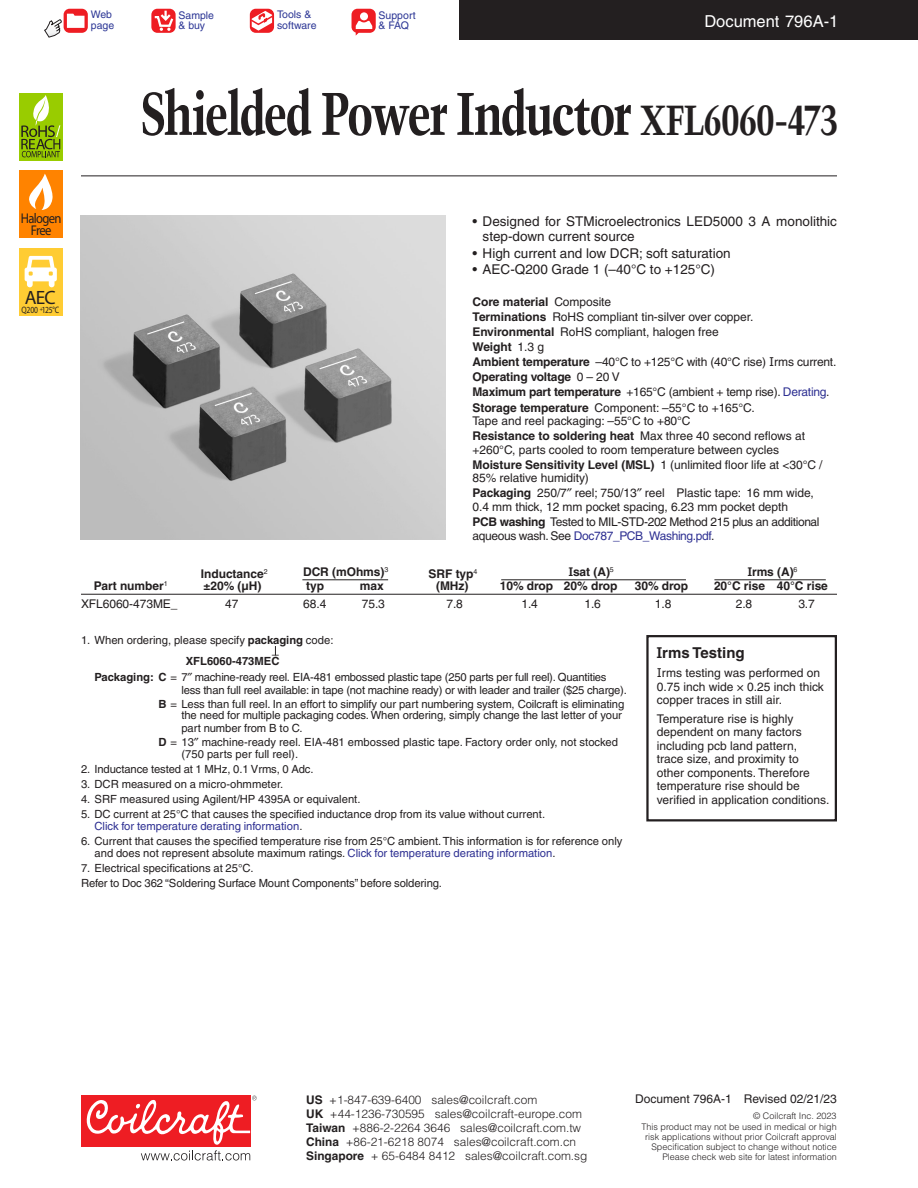
<style>
.page{position:relative;width:918px;height:1188px;background:#fff}
.page>*{position:absolute;margin:0;border:0;box-sizing:border-box;transform-origin:0 0}
.Headline{font:700 condensed 60px "Trump Mediaeval";letter-spacing:-.045em;color:#231f20}
.t1{font:19.35px "Myriad Pro";color:#231f20}
.Document_number{font:16.5px "Helvetica";color:#fff}
.Irms_Note{font:700 15px "Helvetica";color:#231f20}
.t2{font:14.1px/11.7px "Myriad Pro";letter-spacing:-.055em;color:#231f20;text-align:center;scale:.9 1}
.t3{font:13.5px/15px "Helvetica";color:#231f20}
.Points{font:12px/13.5px "Helvetica";letter-spacing:-.005em;color:#231f20}
.Irms_Note-2{font:12px/13.5px "Helvetica";color:#231f20}
.Spec_Head{font:700 12px "Helvetica";letter-spacing:-.005em;color:#231f20}
.Points-2{font:12px/13.5px "Helvetica";letter-spacing:-.03em;color:#231f20}
.Points-3{font:700 12px "Helvetica";letter-spacing:-.005em;color:#231f20}
.Tbl_body{font:12px "Helvetica";letter-spacing:-.005em;color:#231f20}
.t4{font:300 11.85px/14.1px "Helvetica";color:#231f20}
.Notes{font:11.25px/12.3px "Helvetica";color:#231f20}
.Note_Tol_Ter_Pac{font:11.25px/12.3px "Helvetica";letter-spacing:-.01em;color:#231f20}
.Note_PartNumber{font:700 11.25px "Helvetica";color:#231f20}
.t5{font:10.5px/10.4px "Helvetica";color:#2c3695}
.t6{font:9.3px "Myriad Pro";letter-spacing:-.015em;color:#231f20;scale:.81 1}
.t7{font:300 9px/9.9px "Helvetica";color:#231f20;text-align:right}
.s1{font-size:42px}
.s2{font-size:6.6px}
.s3{font-weight:400}
.s4{font-weight:700}
.s5{font-family:"Verdana"}
.s6{color:#2e3092}
.s7{font-family:"Glypha"}
.s8{font-family:"Part Number Code"}
</style>
<div class="page">
<div style="left:459px;top:0;width:459px;height:40px;background:#231f20"></div>
<div style="left:81px;top:1096px;width:169px;height:51px;background:#ee1d23"></div>
<svg style="left:86px;top:1096px;width:171px;height:65px"></svg>
<hr style="left:81px;top:176px;width:756px;height:1px;background:#231f20">
<div style="left:151px;top:9px;width:25px;height:24px;background:#ee1d23;border-radius:6px"></div>
<svg style="left:153px;top:8px;width:22px;height:23px"></svg>
<svg style="left:352px;top:9px;width:24px;height:27px"></svg>
<div style="left:64px;top:9px;width:24px;height:24px;background:#ee1d23;border-radius:6px"></div>
<svg style="left:44px;top:14px;width:41px;height:24px"></svg>
<div style="left:250px;top:9px;width:24px;height:24px;background:#ee1d23;border-radius:6px"></div>
<svg style="left:249px;top:11px;width:25px;height:20px"></svg>
<div style="left:19px;top:248px;width:44px;height:68px;background:#fc3"></div>
<svg style="left:25px;top:256px;width:32px;height:31px"></svg>
<div style="left:19px;top:171px;width:44px;height:67px;background:#ff8300"></div>
<svg style="left:29px;top:174px;width:24px;height:36px"></svg>
<div style="left:19px;top:93px;width:44px;height:67px;background:#9c0"></div>
<svg style="left:21px;top:95px;width:39px;height:62px"></svg>
<hr style="left:81px;top:594px;width:756px;height:1px;background:#231f20">
<hr style="left:302px;top:579px;width:86px;height:1px;background:#231f20">
<hr style="left:501px;top:579px;width:185px;height:1px;background:#231f20">
<hr style="left:714px;top:579px;width:112px;height:1px;background:#231f20">
<div style="left:646px;top:635px;width:191px;height:186px;border:2px solid #231f20"></div>
<img style="left:81px;top:216px;width:365px;height:324px">
<p class="t5" style="left:91px;top:10px;width:25px">Web page</p>
<p class="t5" style="left:277px;top:10px;width:41px">Tools &amp; software</p>
<p class="t5" style="left:179px;top:10px;width:37px">Sample &amp; buy</p>
<p class="t5" style="left:379px;top:10px;width:39px">Support &amp; FAQ</p>
<p class="Document_number" style="left:704px;top:11px;width:135px">Document 796A-1</p>
<p class="Headline" style="left:140px;top:76px;width:700px">Shielded Power Inductor <span class="s1">XFL6060-473</span></p>
<p class="t2" style="left:21px;top:212px;width:47px">Halogen<br>Free</p>
<h2 class="t1" style="left:25px;top:286px;width:32px">AEC</h2>
<p class="t6" style="left:22px;top:304px;width:48px">Q200 <span class="s2">+</span>125°C</p>
<p class="t3" style="left:483px;top:214px;width:356px;text-indent:-10px">• Designed for STMicroelectronics LED5000 3 A monolithic step-down current source</p>
<p class="t3" style="left:472px;top:245px;width:260px">• High current and low DCR; soft saturation</p>
<p class="t3" style="left:472px;top:261px;width:244px">• AEC-Q200 Grade 1 (–40°C to +125°C)</p>
<p class="Points-3" style="left:472px;top:294px;width:140px">Core material <span class="s3">Composite</span></p>
<p class="Points" style="left:472px;top:310px;width:282px"><span class="s4">Terminations</span> RoHS compliant tin-silver over copper.</p>
<p class="Points" style="left:472px;top:325px;width:248px"><span class="s4">Environmental</span> RoHS compliant, halogen free</p>
<p class="Points-3" style="left:472px;top:340px;width:73px">Weight <span class="s3">1.3 g</span></p>
<p class="Points" style="left:472px;top:355px;width:365px"><span class="s4">Ambient temperature</span> –40°C to +125°C with (40°C rise) <span class="s5">I</span>rms current.</p>
<p class="Points-3" style="left:472px;top:370px;width:149px">Operating voltage <span class="s3">0 – 20 V</span></p>
<p class="Points" style="left:472px;top:385px;width:359px"><span class="s4">Maximum part temperature</span> +165°C (ambient + temp rise). <span class="s6">Derating</span>.</p>
<p class="Points" style="left:472px;top:401px;width:284px"><span class="s4">Storage temperature</span> Component: –55°C to +165°C.<br>Tape and reel packaging: –55°C to +80°C</p>
<p class="Points" style="left:472px;top:429px;width:334px"><span class="s4">Resistance to soldering heat</span> Max three 40 second reflows at +260°C, parts cooled to room temperature between cycles</p>
<p class="Points" style="left:472px;top:458px;width:352px"><span class="s4">Moisture Sensitivity Level (MSL)</span> 1 (unlimited floor life at &lt;30°C /<br>85% relative humidity)</p>
<p class="Points" style="left:472px;top:486px;width:343px"><span class="s4">Packaging</span> 250/7 reel; 750/13 reel Plastic tape: 16 mm wide,<br>0.4 mm thick, 12 mm pocket spacing, 6.23 mm pocket depth</p>
<p class="Points-2" style="left:472px;top:515px;width:349px"><span class="s4">PCB washing</span> Tested to MIL-STD-202 Method 215 plus an additional aqueous wash. See <span class="s6">Doc787_PCB_Washing.pdf</span>.</p>
<p class="Spec_Head" style="left:201px;top:567px;width:68px">Inductance<sup>2</sup></p>
<p class="Spec_Head" style="left:303px;top:564px;width:87px">DCR (mOhms)<sup>3</sup></p>
<p class="Spec_Head" style="left:429px;top:567px;width:50px">SRF typ<sup>4</sup></p>
<p class="Spec_Head" style="left:569px;top:564px;width:46px"><span class="s7">I</span>sat (A)<sup>5</sup></p>
<p class="Spec_Head" style="left:748px;top:564px;width:51px"><span class="s7">I</span>rms (A)<sup>6</sup></p>
<p class="Spec_Head" style="left:94px;top:579px;width:75px">Part number<sup>1</sup></p>
<p class="Spec_Head" style="left:204px;top:579px;width:59px">±20% (µH)</p>
<p class="Spec_Head" style="left:306px;top:579px;width:19px">typ</p>
<p class="Spec_Head" style="left:360px;top:579px;width:25px">max</p>
<p class="Spec_Head" style="left:436px;top:579px;width:34px">(MHz)</p>
<p class="Spec_Head" style="left:500px;top:579px;width:119px">10% drop 20% drop</p>
<p class="Spec_Head" style="left:635px;top:579px;width:55px">30% drop</p>
<p class="Spec_Head" style="left:714px;top:579px;width:115px">20°C rise 40°C rise</p>
<p class="Tbl_body" style="left:81px;top:597px;width:98px">XFL6060-473ME_</p>
<p class="Tbl_body" style="left:225px;top:597px;width:15px">47</p>
<p class="Tbl_body" style="left:303px;top:597px;width:25px">68.4</p>
<p class="Tbl_body" style="left:362px;top:597px;width:25px">75.3</p>
<p class="Tbl_body" style="left:446px;top:597px;width:18px">7.8</p>
<p class="Tbl_body" style="left:521px;top:597px;width:18px">1.4</p>
<p class="Tbl_body" style="left:584px;top:597px;width:18px">1.6</p>
<p class="Tbl_body" style="left:655px;top:597px;width:18px">1.8</p>
<p class="Tbl_body" style="left:736px;top:597px;width:18px">2.8</p>
<p class="Tbl_body" style="left:798px;top:597px;width:18px">3.7</p>
<p class="Notes" style="left:81px;top:634px;width:254px">1. When ordering, please specify <span class="s4">packaging</span> code:</p>
<p class="Note_PartNumber" style="left:186px;top:654px;width:95px">XFL6060-473ME<span class="s8">C</span></p>
<p class="Note_Tol_Ter_Pac" style="left:181px;top:671px;width:447px;text-indent:-87px"><span class="s4">Packaging: C</span> = 7 machine-ready reel. EIA-481 embossed plastic tape (250 parts per full reel). Quantities less than full reel available: in tape (not machine ready) or with leader and trailer ($25 charge).</p>
<p class="Note_Tol_Ter_Pac" style="left:159px;top:698px;width:467px;line-height:11.2px;text-align:right"><span class="s4">B</span> = Less than full reel. In an effort to simplify our part numbering system, Coilcraft is eliminating the need for multiple packaging codes. When ordering, simply change the last letter of your</p>
<p class="Note_Tol_Ter_Pac" style="left:181px;top:722px;width:123px">part number from B to C.</p>
<p class="Note_Tol_Ter_Pac" style="left:181px;top:736px;width:438px;text-indent:-23px"><span class="s4">D</span> = 13 machine-ready reel. EIA-481 embossed plastic tape. Factory order only, not stocked (750 parts per full reel).</p>
<p class="Notes" style="left:81px;top:763px;width:234px">2. Inductance tested at 1 MHz, 0.1 Vrms, 0 Adc.</p>
<p class="Notes" style="left:81px;top:778px;width:204px">3. DCR measured on a micro-ohmmeter.</p>
<p class="Notes" style="left:81px;top:793px;width:281px">4. SRF measured using Agilent/HP 4395A or equivalent.</p>
<p class="Notes" style="left:94px;top:808px;width:452px;text-indent:-14px">5. DC current at 25°C that causes the specified inductance drop from its value without current.<br><span class="s6">Click for temperature derating information</span>.</p>
<p class="Notes" style="left:94px;top:835px;width:530px;text-indent:-14px">6. Current that causes the specified temperature rise from 25°C ambient. This information is for reference only and does not represent absolute maximum ratings. <span class="s6">Click for temperature derating information</span>.</p>
<p class="Notes" style="left:81px;top:862px;width:174px">7. Electrical specifications at 25°C.</p>
<p class="Notes" style="left:81px;top:877px;width:363px">Refer to Doc 362 “Soldering Surface Mount Components” before soldering.</p>
<p class="Irms_Note" style="left:657px;top:644px;width:89px"><span class="s7">I</span>rms Testing</p>
<p class="Irms_Note-2" style="left:657px;top:666px;width:168px"><span class="s5">I</span>rms testing was performed on<br>0.75 inch wide × 0.25 inch thick copper traces in still air.</p>
<p class="Irms_Note-2" style="left:657px;top:712px;width:174px">Temperature rise is highly dependent on many factors including pcb land pattern,<br>trace size, and proximity to<br>other components. Therefore temperature rise should be verified in application conditions.</p>
<p class="t4" style="left:306px;top:1093px;width:283px"><span class="s4">US</span> +1-847-639-6400 sales@coilcraft.com<br><span class="s4">UK</span> +44-1236-730595 sales@coilcraft-europe.com <span class="s4">Taiwan</span> +886-2-2264 3646 sales@coilcraft.com.tw <span class="s4">China</span> +86-21-6218 8074 sales@coilcraft.com.cn <span class="s4">Singapore</span> + 65-6484 8412 sales@coilcraft.com.sg</p>
<p class="Irms_Note-2" style="left:635px;top:1092px;width:203px">Document 796A-1 Revised 02/21/23</p>
<p class="t7" style="left:642px;top:1110px;width:197px;line-height:11.4px">© Coilcraft Inc. 2023<br>This product may not be used in medical or high</p>
<p class="t7" style="left:645px;top:1132px;width:196px">risk applications without prior Coilcraft approval.<br>Specification subject to change without notice.<br>Please check web site for latest information.</p>
</div>
